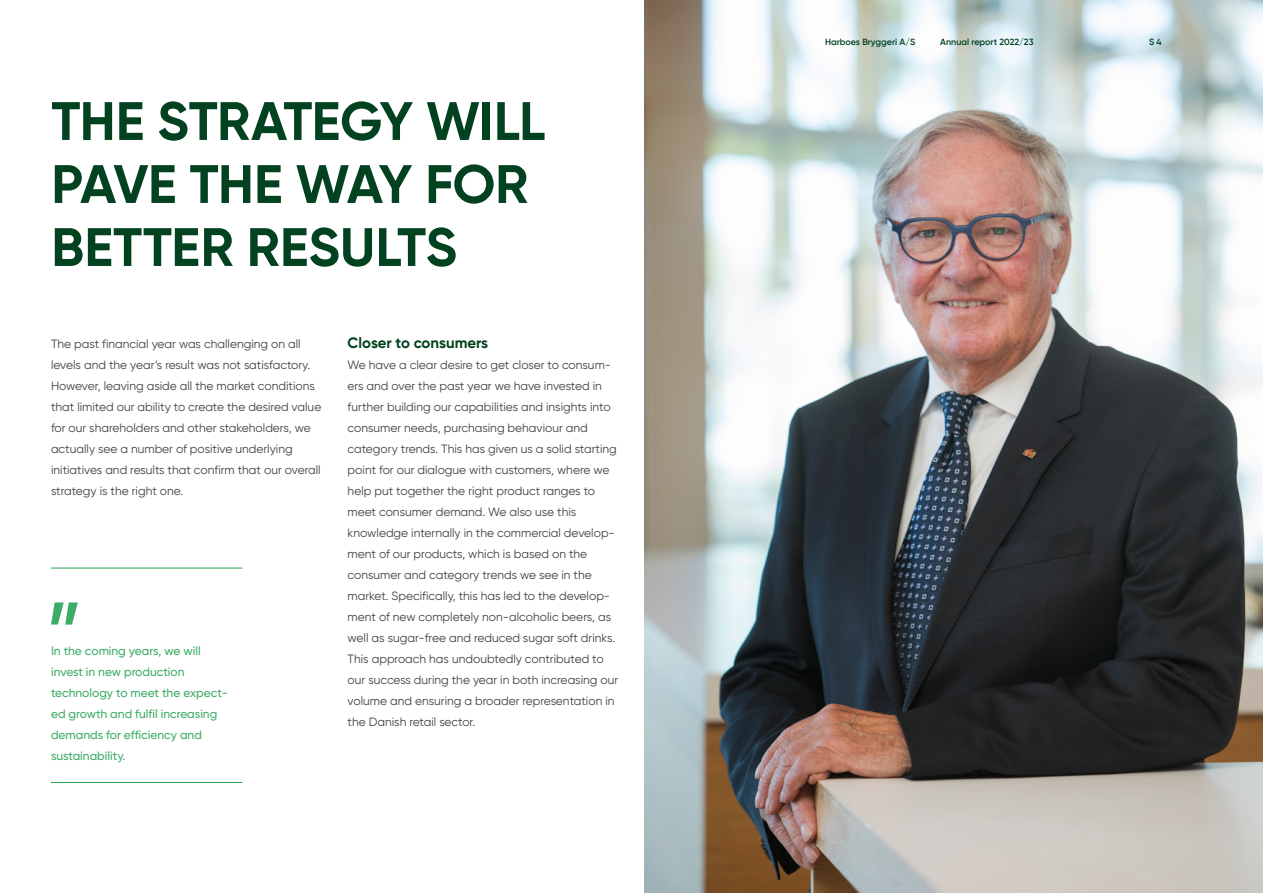
<style>
.page{position:relative;width:1263px;height:893px;background:#fff}
.page>*{position:absolute;margin:0;border:0;box-sizing:border-box;transform-origin:0 0}
.Headline{font:700 54px/63px "Gilroy Office";letter-spacing:-.01em;color:#024220}
.Mellem_rubrik{font:700 15px "Gilroy Office";color:#024220}
.Brødtekst_8_14_align{font:12px/21px "Gilroy Office";color:#414042}
.Brødtekst_8_14_align-2{font:500 12px/21px "Gilroy Office";color:#3dac66}
.t1{font:600 9px "Gilroy Office";color:#024220}
</style>
<div class="page">
<img style="left:644px;top:0;width:619px;height:893px">
<hr style="left:51px;top:568px;width:191px;height:1px;background:#28a355">
<hr style="left:51px;top:782px;width:191px;height:1px;background:#28a355">
<svg style="left:51px;top:602px;width:27px;height:23px"></svg>
<p class="Headline" style="left:51px;top:89px;width:495px">THE STRATEGY WILL<br>PAVE THE WAY FOR<br>BETTER RESULTS</p>
<p class="Brødtekst_8_14_align" style="left:51px;top:333px;width:272px">The past financial year was challenging on all levels and the year’s result was not satisfactory.<br>However, leaving aside all the market conditions that limited our ability to create the desired value for our shareholders and other stakeholders, we actually see a number of positive underlying initiatives and results that confirm that our overall strategy is the right one.</p>
<p class="Mellem_rubrik" style="left:348px;top:333px;width:142px">Closer to consumers</p>
<p class="Brødtekst_8_14_align" style="left:348px;top:354px;width:272px">We have a clear desire to get closer to consum&shy;ers and over the past year we have invested in further building our capabilities and insights into consumer needs, purchasing behaviour and category trends. This has given us a solid starting point for our dialogue with customers, where we help put together the right product ranges to meet consumer demand. We also use this knowledge internally in the commercial develop&shy;ment of our products, which is based on the consumer and category trends we see in the market. Specifically, this has led to the develop&shy;ment of new completely non-alcoholic beers, as well as sugar-free and reduced sugar soft drinks.<br>This approach has undoubtedly contributed to our success during the year in both increasing our volume and ensuring a broader representation in the Danish retail sector.</p>
<p class="Brødtekst_8_14_align-2" style="left:51px;top:641px;width:178px">In the coming years, we will invest in new production technology to meet the expect&shy;ed growth and fulfil increasing demands for efficiency and sustainability.</p>
<p class="t1" style="left:825px;top:36px;width:92px">Harboes Bryggeri A/S</p>
<p class="t1" style="left:940px;top:36px;width:95px">Annual report 2022/23</p>
<p class="t1" style="left:1149px;top:36px;width:14px">S 4</p>
</div>
